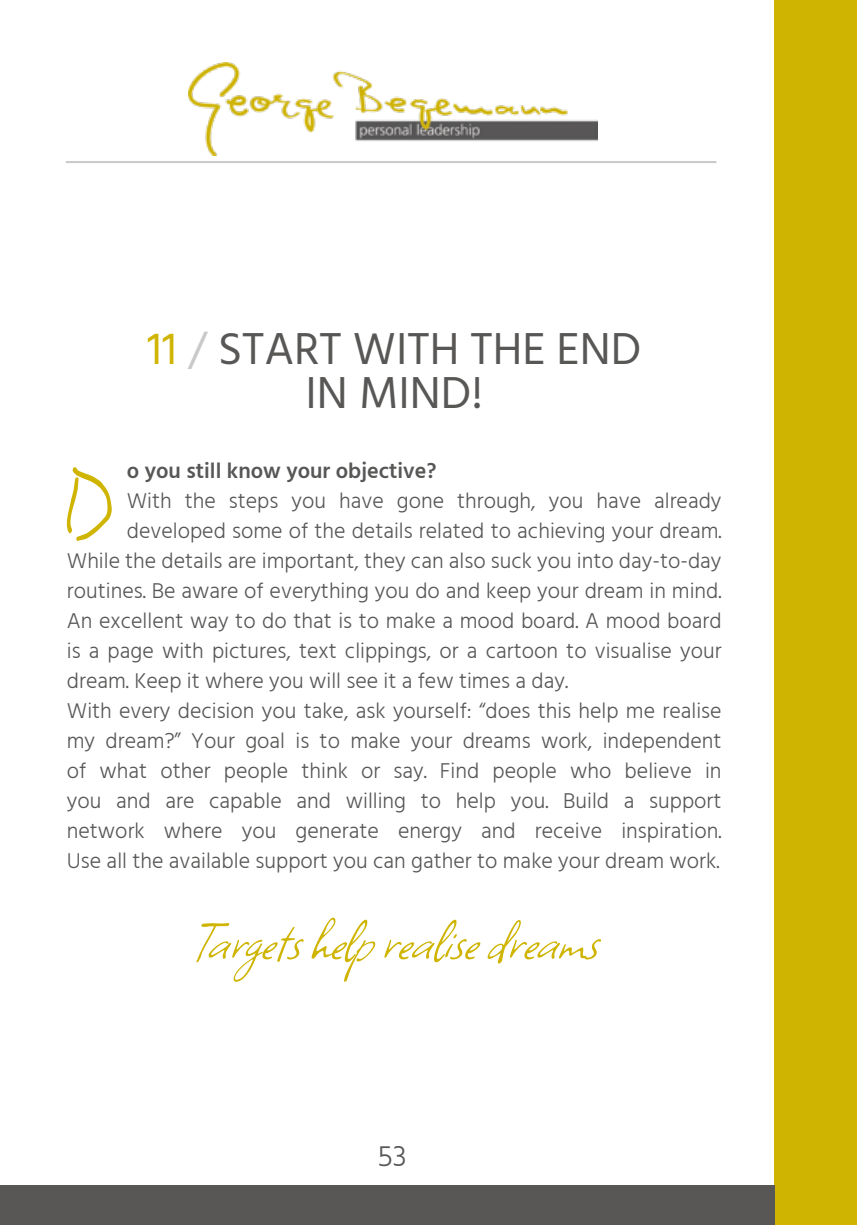
<style>
.page{position:relative;width:857px;height:1225px;background:#fff}
.page>*{position:absolute;margin:0;border:0;box-sizing:border-box;transform-origin:0 0}
.t1{font:112.4px "Square Peg";color:#cfb402}
.t2{font:italic 60px "Square Peg";color:#cfb402}
.t3{font:46px/44px "Hind";color:#585756;text-align:center}
.t4{font:300 30px "Hind";color:#585756}
.t5{font:300 22px "Hind";color:#585756}
.t6{font:600 22px "Hind";color:#585756}
.s1{color:#cfb402}
.s2{color:#cac9c9}
</style>
<div class="page">
<img style="left:188px;top:62px;width:408px;height:93px">
<div style="left:773px;top:0;width:83px;height:1225px;background:#cfb402"></div>
<hr style="left:66px;top:161px;width:650px;height:2px;background:#cac9c9">
<div style="left:0;top:1185px;width:773px;height:40px;background:#585756"></div>
<h3 class="t3" style="left:147px;top:329px;width:495px"><span class="s1">11</span> <span class="s2">/</span> START WITH THE END<br>IN MIND!</h3>
<h1 class="t1" style="left:63px;top:424px;width:51px">D</h1>
<p class="t6" style="left:127px;top:455px;width:311px">o you still know your objective?</p>
<p class="t5" style="left:127px;top:486px;width:596px">With the steps you have gone through, you have already</p>
<p class="t5" style="left:127px;top:516px;width:596px">developed some of the details related to achieving your dream.</p>
<p class="t5" style="left:67px;top:546px;width:655px">While the details are important, they can also suck you into day-to-day</p>
<p class="t5" style="left:67px;top:576px;width:656px">routines. Be aware of everything you do and keep your dream in mind.</p>
<p class="t5" style="left:67px;top:606px;width:656px">An excellent way to do that is to make a mood board. A mood board</p>
<p class="t5" style="left:67px;top:636px;width:656px">is a page with pictures, text clippings, or a cartoon to visualise your</p>
<p class="t5" style="left:67px;top:666px;width:502px">dream. Keep it where you will see it a few times a day.</p>
<p class="t5" style="left:67px;top:696px;width:656px">With every decision you take, ask yourself: “does this help me realise</p>
<p class="t5" style="left:67px;top:726px;width:655px">my dream?” Your goal is to make your dreams work, independent</p>
<p class="t5" style="left:67px;top:756px;width:655px">of what other people think or say. Find people who believe in</p>
<p class="t5" style="left:67px;top:786px;width:655px">you and are capable and willing to help you. Build a support</p>
<p class="t5" style="left:67px;top:816px;width:655px">network where you generate energy and receive inspiration.</p>
<p class="t5" style="left:67px;top:846px;width:653px">Use all the available support you can gather to make your dream work.</p>
<h2 class="t2" style="left:191px;top:897px;width:434px">Targetshelprealisedreams</h2>
<h3 class="t4" style="left:377px;top:1136px;width:31px">53</h3>
</div>
